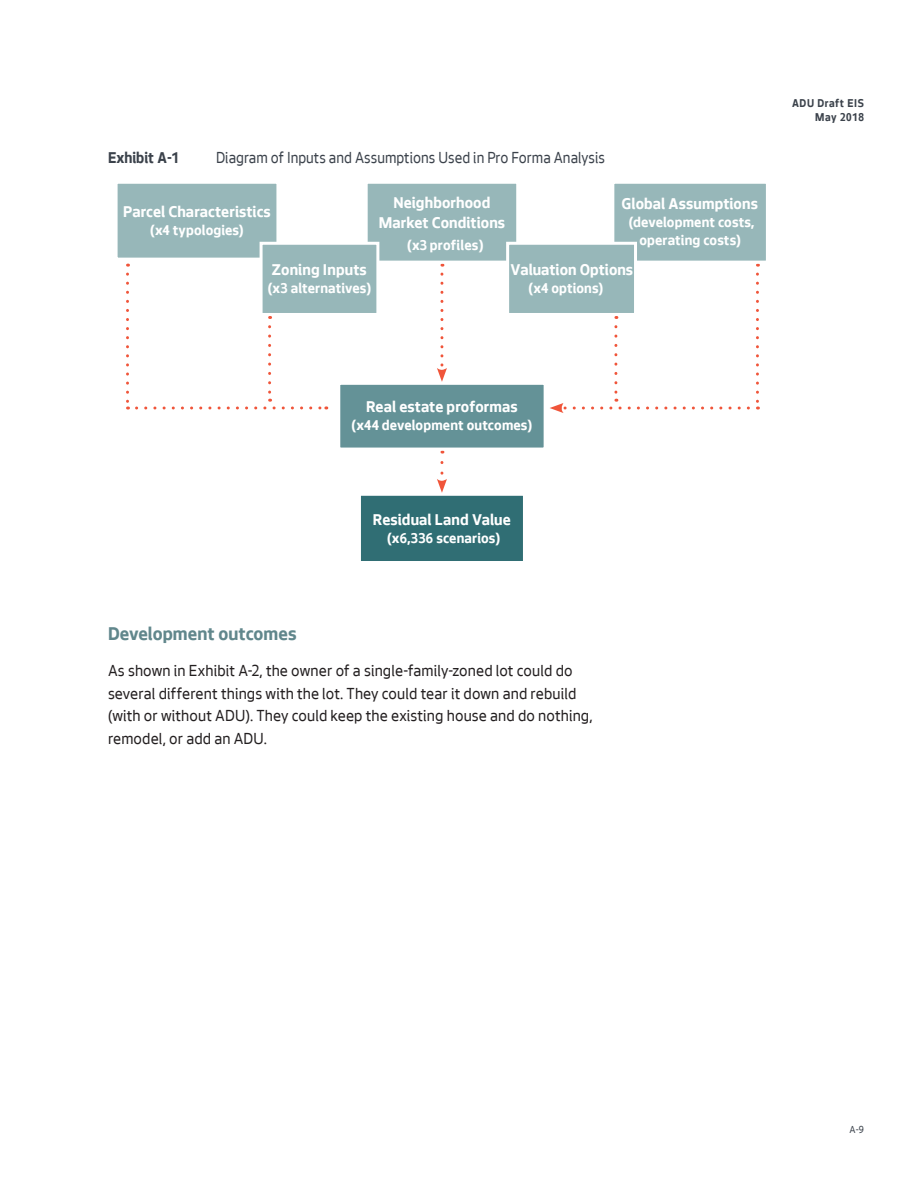
<style>
.page{position:relative;width:918px;height:1188px;background:#fff}
.page>*{position:absolute;margin:0;border:0;box-sizing:border-box;transform-origin:0 0}
.heading_3{font:700 19.5px "Seattle Text";color:#61878c}
.t1{font:16.5px/22.5px "Seattle Text";letter-spacing:.005em;color:#231f20}
.t2{font:700 16.5px/19.8px "Seattle Text";letter-spacing:.005em;color:#fff;text-align:center}
.t3{font:16.5px "Seattle Text";color:#3b424b;scale:.94 1}
.t4{font:700 16.5px "Seattle Text";color:#3b424b;scale:.94 1}
.t5{font:700 15px/18px "Seattle Text";letter-spacing:.01em;color:#fff;text-align:center}
.t6{font:700 12px/14.4px "Seattle Text";letter-spacing:.05em;color:#3b424b;text-align:right;scale:.94 1}
.t7{font:10.5px "Seattle Text";color:#3b424b}
</style>
<div class="page">
<div style="left:359px;top:494px;width:165px;height:69px;background:#306e74"></div>
<div style="left:358px;top:493px;width:168px;height:71px;border:3px solid #fff"></div>
<svg style="left:437px;top:462px;width:10px;height:31px"></svg>
<div style="left:339px;top:383px;width:206px;height:66px;background:#649297"></div>
<div style="left:337px;top:382px;width:210px;height:69px;border:3px solid #fff"></div>
<svg style="left:437px;top:274px;width:10px;height:108px"></svg>
<svg style="left:756px;top:274px;width:3px;height:136px"></svg>
<svg style="left:550px;top:327px;width:198px;height:86px"></svg>
<svg style="left:126px;top:274px;width:3px;height:136px"></svg>
<svg style="left:137px;top:327px;width:190px;height:83px"></svg>
<div style="left:116px;top:182px;width:162px;height:77px;background:#97b7b9"></div>
<div style="left:115px;top:181px;width:164px;height:80px;border:3px solid #fff"></div>
<div style="left:613px;top:182px;width:154px;height:80px;background:#97b7b9"></div>
<div style="left:611px;top:181px;width:158px;height:83px;border:3px solid #fff"></div>
<div style="left:366px;top:182px;width:152px;height:80px;background:#97b7b9"></div>
<div style="left:365px;top:181px;width:154px;height:83px;border:3px solid #fff"></div>
<div style="left:508px;top:243px;width:128px;height:71px;background:#97b7b9"></div>
<div style="left:506px;top:242px;width:131px;height:74px;border:3px solid #fff"></div>
<div style="left:261px;top:243px;width:117px;height:71px;background:#97b7b9"></div>
<div style="left:260px;top:242px;width:119px;height:74px;border:3px solid #fff"></div>
<p class="t4" style="left:108px;top:147px;width:78px">Exhibit A-1</p>
<p class="t3" style="left:216px;top:147px;width:415px">Diagram of Inputs and Assumptions Used in Pro Forma Analysis</p>
<p class="t2" style="left:123px;top:201px;width:149px">parcel Characteristics</p>
<p class="t5" style="left:150px;top:220px;width:95px">(x4 typologies)</p>
<p class="t2" style="left:379px;top:192px;width:128px">Neighborhood<br>Market Conditions</p>
<p class="t5" style="left:407px;top:235px;width:78px">(x3 profiles)</p>
<p class="t2" style="left:622px;top:193px;width:138px">Global Assumptions</p>
<p class="t5" style="left:629px;top:213px;width:127px">(development costs, operating costs)</p>
<p class="t2" style="left:272px;top:259px;width:96px">Zoning Inputs</p>
<p class="t5" style="left:268px;top:278px;width:105px">(x3 alternatives)</p>
<p class="t2" style="left:510px;top:259px;width:124px">Valuation Options</p>
<p class="t5" style="left:529px;top:278px;width:76px">(x4 options)</p>
<p class="t6" style="left:792px;top:95px;width:78px">ADU Draft EIS<br>May 2018</p>
<p class="t2" style="left:366px;top:396px;width:153px">Real estate proformas</p>
<p class="t5" style="left:352px;top:416px;width:182px">(x44 development outcomes)</p>
<p class="t2" style="left:373px;top:508px;width:139px">Residual Land Value</p>
<p class="t5" style="left:387px;top:528px;width:115px">(x6,336 scenarios)</p>
<p class="heading_3" style="left:108px;top:621px;width:190px">Development outcomes</p>
<p class="t1" style="left:108px;top:659px;width:486px">As shown in Exhibit A-2, the owner of a single-family-zoned lot could do several different things with the lot. They could tear it down and rebuild (with or without ADU). They could keep the existing house and do nothing, remodel, or add an ADU.</p>
<p class="t7" style="left:850px;top:1123px;width:16px">A-9</p>
</div>
